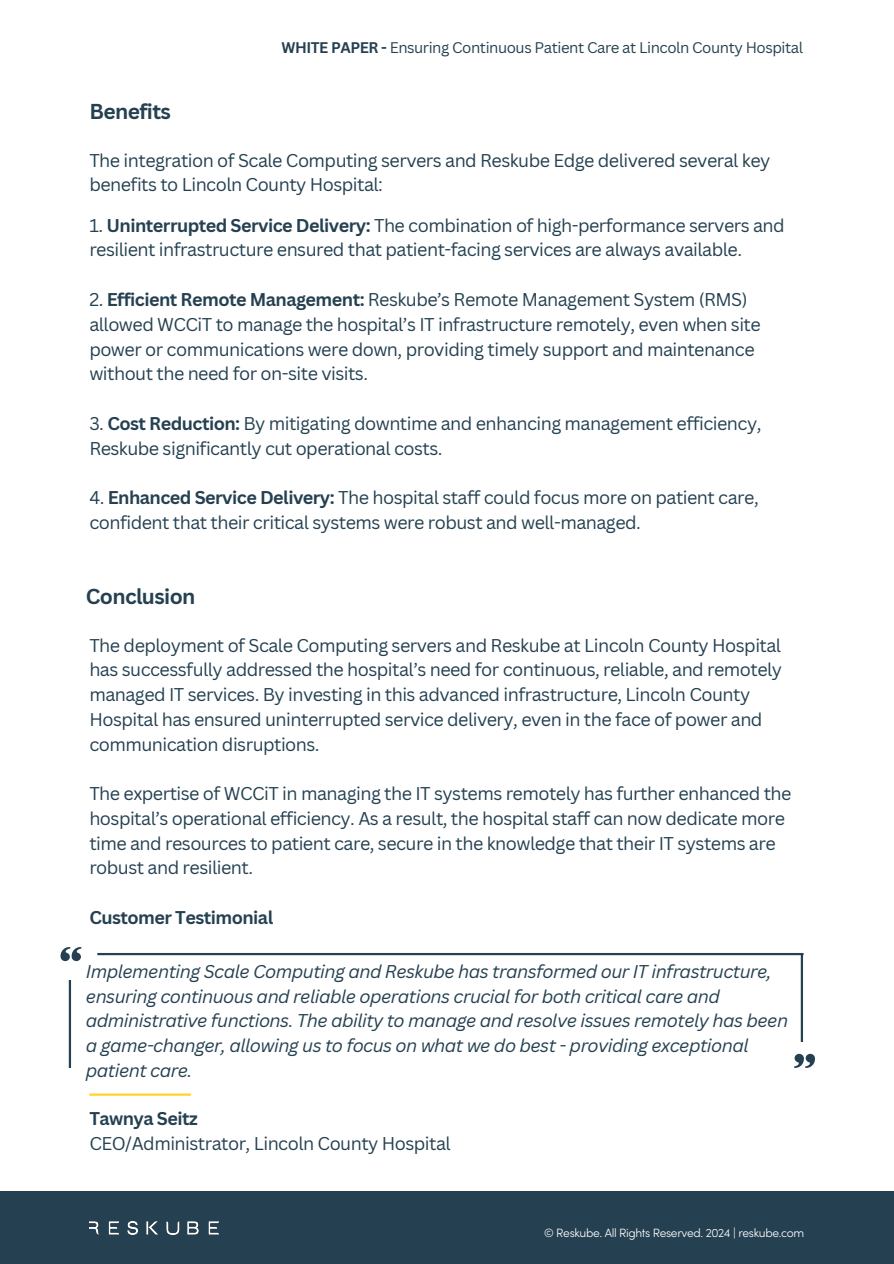
<style>
.page{position:relative;width:894px;height:1264px;background:#fff}
.page>*{position:absolute;margin:0;border:0;box-sizing:border-box;transform-origin:0 0}
.t1{font:700 21px "Canva Sans";letter-spacing:-.03em;color:#254151}
.t2{font:18px/24.8px "Canva Sans";letter-spacing:-.03em;color:#254151}
.t3{font:italic 18px/24.8px "Canva Sans";letter-spacing:-.03em;color:#254151}
.t4{font:700 18px "Canva Sans";letter-spacing:-.03em;color:#254151}
.t5{font:15px "Canva Sans";letter-spacing:-.03em;color:#254151}
.t6{font:300 12px "Sofia Pro";letter-spacing:-.03em;color:#fff}
.s1{font-weight:700}
</style>
<div class="page">
<div style="left:0;top:1191px;width:893px;height:72px;background:#254151"></div>
<img style="left:89px;top:1221px;width:130px;height:13px">
<svg style="left:794px;top:1053px;width:20px;height:14px"></svg>
<svg style="left:60px;top:947px;width:22px;height:14px"></svg>
<hr style="left:97px;top:952px;width:706px;height:3px;background:#254151">
<hr style="left:69px;top:980px;width:2px;height:87px;background:#254151">
<hr style="left:800px;top:954px;width:2px;height:88px;background:#254151">
<hr style="left:89px;top:1093px;width:102px;height:2px;background:#ffd525">
<h2 class="t1" style="left:89px;top:97px;width:83px">Benefits</h2>
<h3 class="t5" style="left:281px;top:37px;width:523px"><span class="s1">WHITE PAPER -</span> Ensuring Continuous Patient Care at Lincoln County Hospital</h3>
<h3 class="t2" style="left:89px;top:147px;width:682px">The integration of Scale Computing servers and Reskube Edge delivered several key benefits to Lincoln County Hospital:</h3>
<p class="t2" style="left:89px;top:212px;width:696px">1. <span class="s1">Uninterrupted Service Delivery:</span> The combination of high-performance servers and resilient infrastructure ensured that patient-facing services are always available.</p>
<p class="t2" style="left:89px;top:287px;width:672px">2. <span class="s1">Efficient Remote Management:</span> Reskube’s Remote Management System (RMS) allowed WCCiT to manage the hospital’s IT infrastructure remotely, even when site power or communications were down, providing timely support and maintenance without the need for on-site visits.</p>
<h3 class="t2" style="left:89px;top:410px;width:673px">3. <span class="s1">Cost Reduction:</span> By mitigating downtime and enhancing management efficiency,<br>Reskube significantly cut operational costs.</h3>
<h3 class="t2" style="left:89px;top:485px;width:670px">4. <span class="s1">Enhanced Service Delivery:</span> The hospital staff could focus more on patient care, confident that their critical systems were robust and well-managed.</h3>
<h3 class="t1" style="left:86px;top:581px;width:111px">Conclusion</h3>
<h3 class="t2" style="left:89px;top:632px;width:694px">The deployment of Scale Computing servers and Reskube at Lincoln County Hospital has successfully addressed the hospital’s need for continuous, reliable, and remotely managed IT services. By investing in this advanced infrastructure, Lincoln County Hospital has ensured uninterrupted service delivery, even in the face of power and communication disruptions.</h3>
<h3 class="t2" style="left:89px;top:780px;width:703px">The expertise of WCCiT in managing the IT systems remotely has further enhanced the hospital’s operational efficiency. As a result, the hospital staff can now dedicate more time and resources to patient care, secure in the knowledge that their IT systems are robust and resilient.</h3>
<h3 class="t4" style="left:89px;top:904px;width:185px">Customer Testimonial</h3>
<h1 class="t3" style="left:86px;top:958px;width:703px">Implementing Scale Computing and Reskube has transformed our IT infrastructure, ensuring continuous and reliable operations crucial for both critical care and administrative functions. The ability to manage and resolve issues remotely has been a game-changer, allowing us to focus on what we do best - providing exceptional patient care.</h1>
<h3 class="t2" style="left:89px;top:1106px;width:363px"><span class="s1">Tawnya Seitz<br></span>CEO/Administrator, Lincoln County Hospital</h3>
<h1 class="t6" style="left:544px;top:1228px;width:261px">© Reskube. All Rights Reserved. 2024 | reskube.com</h1>
</div>
